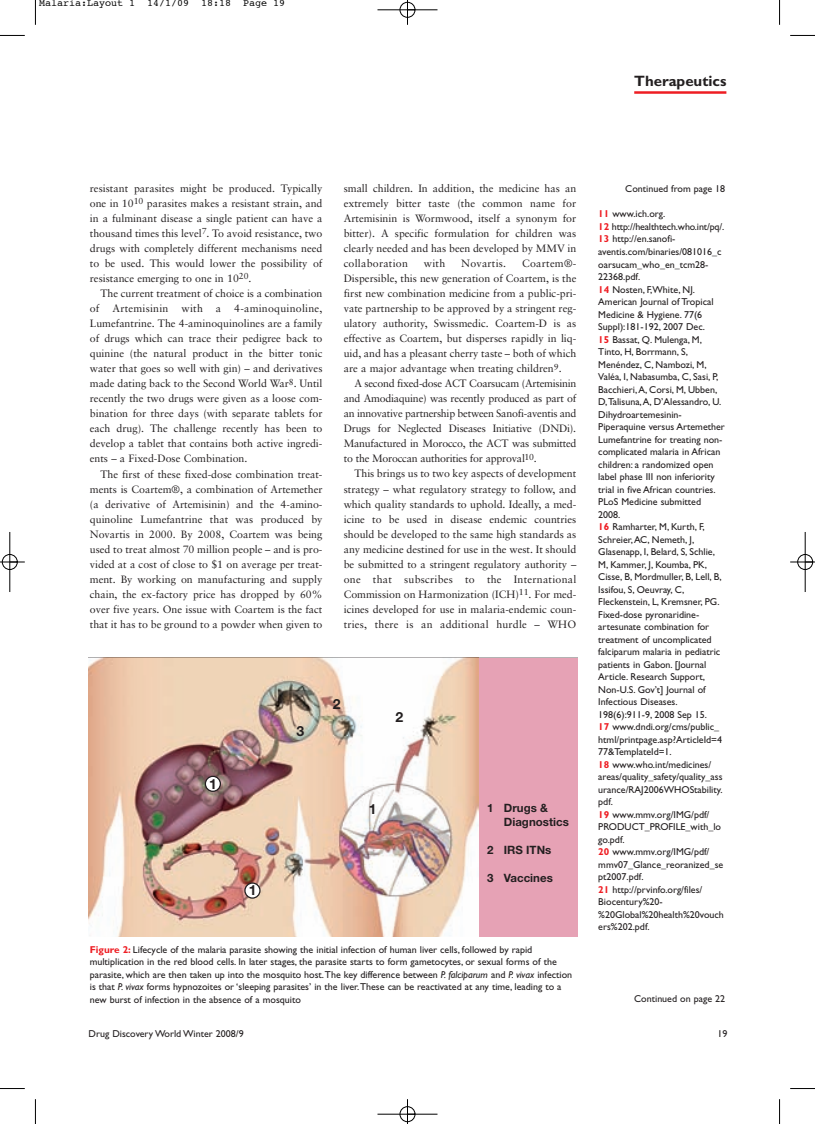
<style>
.page{position:relative;width:815px;height:1124px;background:#fff}
.page>*{position:absolute;margin:0;border:0;box-sizing:border-box;transform-origin:0 0}
.t1{font:700 15px "Gill Sans";color:#231f20}
.t2{font:14px "Helvetica Neue Bold+ICITRE";color:#231f20}
.t3{font:11.5px/14px "Helvetica Neue Bold+ICITRE";color:#231f20}
.t4{font:10.62px/15px "Sabon";color:#231f20;text-align:justify}
.t5{font:10.62px "Sabon";letter-spacing:.02em;color:#231f20}
.t6{font:10px/12.5px "Gill Sans";color:#231f20}
.t7{font:10px "Courier";color:#000}
.s1{font-weight:700;color:#ee1d23}
.s2{font-style:italic}
</style>
<div class="page">
<hr style="left:634px;top:91px;width:92px;height:3px;background:#ee1d23">
<img style="left:89px;top:657px;width:489px;height:279px">
<svg style="left:245px;top:882px;width:15px;height:15px"></svg>
<div style="left:244px;top:882px;width:17px;height:16px;border:1px solid #231f20;border-radius:50%"></div>
<div style="left:205px;top:776px;width:15px;height:15px;background:#fff;border-radius:50%"></div>
<div style="left:205px;top:775px;width:16px;height:16px;border:1px solid #231f20;border-radius:50%"></div>
<svg style="left:35px;top:0;width:1px;height:25px"></svg>
<svg style="left:0;top:35px;width:25px;height:1px"></svg>
<svg style="left:779px;top:0;width:1px;height:25px"></svg>
<svg style="left:790px;top:35px;width:25px;height:1px"></svg>
<svg style="left:35px;top:1099px;width:1px;height:24px"></svg>
<svg style="left:0;top:1088px;width:25px;height:1px"></svg>
<svg style="left:779px;top:1099px;width:1px;height:24px"></svg>
<svg style="left:790px;top:1088px;width:25px;height:1px"></svg>
<div style="left:400px;top:2px;width:15px;height:16px;border:1px solid #fff;border-radius:50%"></div>
<div style="left:2px;top:554px;width:16px;height:15px;border:1px solid #fff;border-radius:50%"></div>
<div style="left:797px;top:554px;width:16px;height:15px;border:1px solid #fff;border-radius:50%"></div>
<hr style="left:377px;top:10px;width:60px;height:1px;background:#000">
<hr style="left:377px;top:1113px;width:60px;height:1px;background:#000">
<hr style="left:10px;top:532px;width:1px;height:60px;background:#000">
<hr style="left:805px;top:532px;width:1px;height:60px;background:#000">
<svg style="left:407px;top:0;width:1px;height:25px"></svg>
<svg style="left:407px;top:1099px;width:1px;height:24px"></svg>
<svg style="left:0;top:561px;width:25px;height:1px"></svg>
<svg style="left:790px;top:561px;width:25px;height:1px"></svg>
<div style="left:400px;top:2px;width:15px;height:15px;border:1px solid #000;border-radius:50%"></div>
<div style="left:400px;top:1106px;width:15px;height:15px;border:1px solid #000;border-radius:50%"></div>
<div style="left:2px;top:554px;width:15px;height:15px;border:1px solid #000;border-radius:50%"></div>
<div style="left:798px;top:554px;width:15px;height:15px;border:1px solid #000;border-radius:50%"></div>
<p class="t7" style="left:39px;top:-1px;width:248px">Malaria:Layout 1 14/1/09 18:18 Page 19</p>
<h1 class="t1" style="left:634px;top:76px;width:94px">Therapeutics</h1>
<p class="t4" style="left:90px;top:182px;width:234px">resistant parasites might be produced. Typically one in 10<sup>10</sup> parasites makes a resistant strain, and in a fulminant disease a single patient can have a thousand times this level<sup>7</sup>. To avoid resistance, two drugs with completely different mechanisms need to be used. This would lower the possibility of resistance emerging to one in 10<sup>20</sup>.</p>
<p class="t4" style="left:90px;top:287px;width:234px;text-indent:11px">The current treatment of choice is a combination of Artemisinin with a 4-aminoquinoline, Lumefantrine. The 4-aminoquinolines are a family of drugs which can trace their pedigree back to quinine (the natural product in the bitter tonic water that goes so well with gin) – and derivatives made dating back to the Second World War<sup>8</sup>. Until recently the two drugs were given as a loose com&shy;bination for three days (with separate tablets for each drug). The challenge recently has been to develop a tablet that contains both active ingredi&shy;ents – a Fixed-Dose Combination.</p>
<p class="t4" style="left:90px;top:467px;width:234px;text-indent:11px">The first of these fixed-dose combination treat&shy;ments is Coartem®, a combination of Artemether (a derivative of Artemisinin) and the 4-amino&shy;quinoline Lumefantrine that was produced by Novartis in 2000. By 2008, Coartem was being used to treat almost 70 million people – and is pro&shy;vided at a cost of close to $1 on average per treat&shy;ment. By working on manufacturing and supply chain, the ex-factory price has dropped by 60% over five years. One issue with Coartem is the fact that it has to be ground to a powder when given to</p>
<p class="t4" style="left:344px;top:182px;width:234px">small children. In addition, the medicine has an extremely bitter taste (the common name for Artemisinin is Wormwood, itself a synonym for bitter). A specific formulation for children was clearly needed and has been developed by MMV in collaboration</p>
<p class="t4" style="left:424px;top:257px;width:23px">with</p>
<p class="t5" style="left:461px;top:259px;width:46px">Novartis.</p>
<p class="t4" style="left:344px;top:257px;width:234px;text-indent:179px">Coartem®- Dispersible, this new generation of Coartem, is the first new combination medicine from a public-pri&shy;vate partnership to be approved by a stringent reg&shy;ulatory authority, Swissmedic. Coartem-D is as effective as Coartem, but disperses rapidly in liq&shy;uid, and has a pleasant cherry taste – both of which are a major advantage when treating children<sup>9</sup>.</p>
<p class="t4" style="left:344px;top:377px;width:234px;text-indent:11px">A second fixed-dose ACT Coarsucam (Artemisinin and Amodiaquine) was recently produced as part of an innovative partnership between Sanofi-aventis and Drugs for Neglected Diseases Initiative (DNDi).<br>Manufactured in Morocco, the ACT was submitted to the Moroccan authorities for approval<sup>10</sup>.</p>
<p class="t4" style="left:344px;top:467px;width:234px;text-indent:11px">This brings us to two key aspects of development strategy – what regulatory strategy to follow, and which quality standards to uphold. Ideally, a med&shy;icine to be used in disease endemic countries should be developed to the same high standards as any medicine destined for use in the west. It should be submitted to a stringent regulatory authority – one that subscribes to the International Commission on Harmonization (ICH)<sup>11</sup>. For med&shy;icines developed for use in malaria-endemic coun&shy;tries, there is an additional hurdle – WHO</p>
<h2 class="t2" style="left:209px;top:775px;width:9px">1</h2>
<h2 class="t2" style="left:249px;top:882px;width:9px">1</h2>
<h2 class="t2" style="left:296px;top:722px;width:9px">3</h2>
<h2 class="t2" style="left:333px;top:695px;width:9px">2</h2>
<h2 class="t2" style="left:395px;top:709px;width:9px">2</h2>
<h2 class="t2" style="left:369px;top:800px;width:9px">1</h2>
<p class="t3" style="left:504px;top:800px;width:67px;text-indent:-17px">1 Drugs &amp;<br>Diagnostics</p>
<p class="t3" style="left:487px;top:842px;width:66px">2 IRS ITNs</p>
<p class="t3" style="left:487px;top:870px;width:67px">3 Vaccines</p>
<p class="t6" style="left:90px;top:944px;width:484px"><span class="s1">Figure 2:</span> Lifecycle of the malaria parasite showing the initial infection of human liver cells, followed by rapid multiplication in the red blood cells. In later stages, the parasite starts to form gametocytes, or sexual forms of the parasite, which are then taken up into the mosquito host. The key difference between <span class="s2">P. falciparum</span> and <span class="s2">P. vivax</span> infection is that <span class="s2">P. vivax</span> forms hypnozoites or ‘sleeping parasites’ in the liver. These can be reactivated at any time, leading to a new burst of infection in the absence of a mosquito</p>
<p class="t6" style="left:625px;top:184px;width:101px">Continued from page 18</p>
<p class="t6" style="left:598px;top:209px;width:128px"><span class="s1">11</span> www.ich.org.<br><span class="s1">12</span> http://healthtech.who.int/pq/.<br><span class="s1">13</span> http://en.sanofi&shy;aventis.com/binaries/081016_c oarsucam_who_en_tcm28-<br>22368.pdf.<br><span class="s1">14</span> Nosten, F,White, NJ.<br>American Journal of Tropical<br>Medicine &amp; Hygiene. 77(6<br>Suppl):181-192, 2007 Dec.<br><span class="s1">15</span> Bassat, Q. Mulenga, M,<br>Tinto, H, Borrmann, S,<br>Menéndez, C, Nambozi, M,<br>Valéa, I, Nabasumba, C, Sasi, P,<br>Bacchieri, A, Corsi, M, Ubben,<br>D, Talisuna, A, D’Alessandro, U.<br>Dihydroartemesinin-<br>Piperaquine versus Artemether<br>Lumefantrine for treating non&shy;complicated malaria in African children: a randomized open label phase III non inferiority trial in five African countries.<br>PLoS Medicine submitted<br>2008.<br><span class="s1">16</span> Ramharter, M, Kurth, F,<br>Schreier, AC, Nemeth, J,<br>Glasenapp, I, Belard, S, Schlie,<br>M, Kammer, J, Koumba, PK,<br>Cisse, B, Mordmuller, B, Lell, B,<br>Issifou, S, Oeuvray, C,<br>Fleckenstein, L, Kremsner, PG.<br>Fixed-dose pyronaridine&shy;artesunate combination for treatment of uncomplicated falciparum malaria in pediatric patients in Gabon. [Journal<br>Article. Research Support,<br>Non-U.S. Gov’t] Journal of<br>Infectious Diseases.<br>198(6):911-9, 2008 Sep 15.<br><span class="s1">17</span> www.dndi.org/cms/public_ html/printpage.asp?ArticleId=4<br>77&amp;TemplateId=1.<br><span class="s1">18</span> www.who.int/medicines/ areas/quality_safety/quality_ass urance/RAJ2006WHOStability. pdf.<br><span class="s1">19</span> www.mmv.org/IMG/pdf/<br>PRODUCT_PROFILE_with_lo go.pdf.<br><span class="s1">20</span> www.mmv.org/IMG/pdf/ mmv07_Glance_reoranized_se pt2007.pdf.<br><span class="s1">21</span> http://prvinfo.org/files/<br>Biocentury%20- %20Global%20health%20vouch ers%202.pdf.</p>
<p class="t6" style="left:634px;top:993px;width:92px">Continued on page 22</p>
<p class="t6" style="left:89px;top:1028px;width:157px">Drug Discovery World Winter 2008/9</p>
<p class="t6" style="left:717px;top:1028px;width:11px">19</p>
</div>
